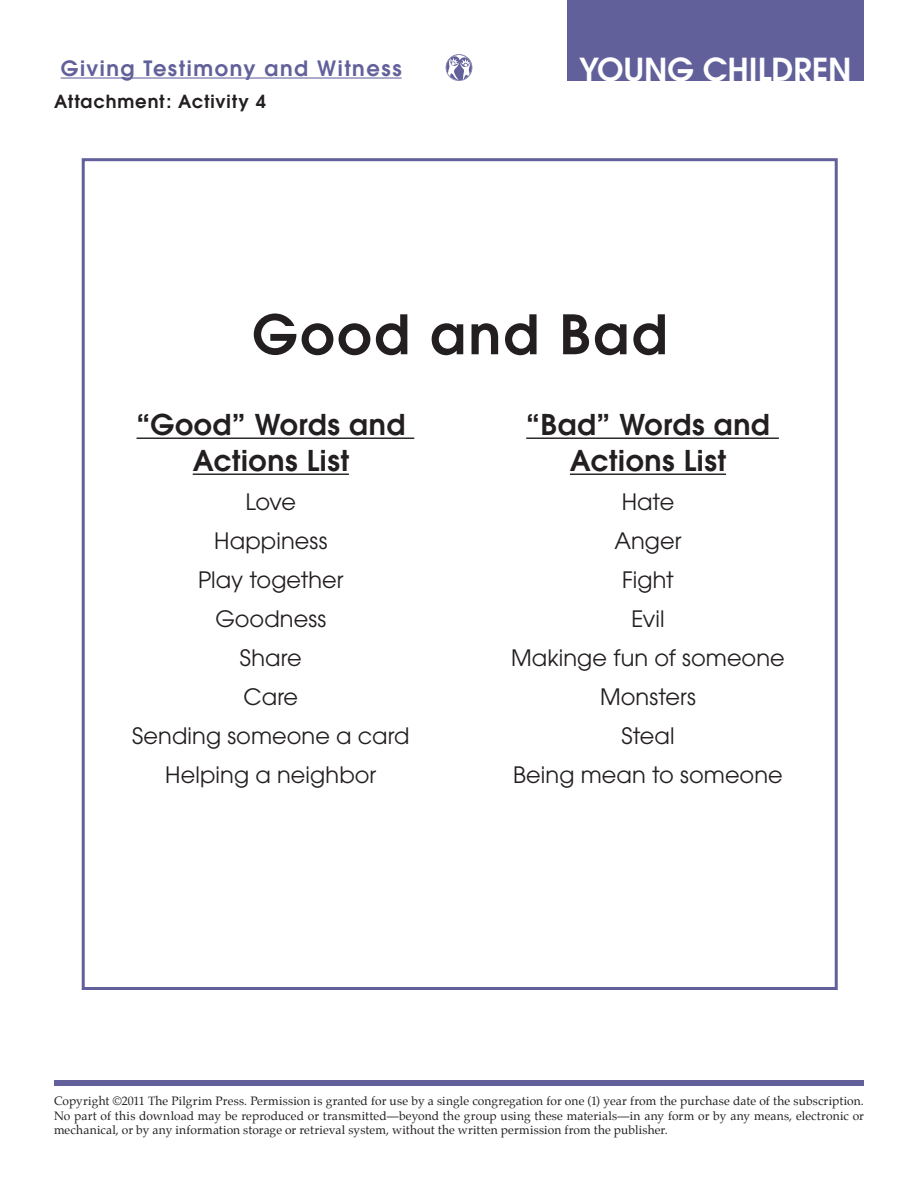
<style>
.page{position:relative;width:918px;height:1188px;background:#fff}
.page>*{position:absolute;margin:0;border:0;box-sizing:border-box;transform-origin:0 0}
.subhead{font:600 54px "Avant Garde";letter-spacing:.045em;color:#231f20}
.t1{font:600 31.5px "Avant Garde";color:#fff}
.subhead-2{font:600 28.5px "Avant Garde";letter-spacing:.02em;color:#231f20}
.t2{font:22.5px "Avant Garde";letter-spacing:.005em;color:#231f20}
.t3{font:600 21px "Avant Garde";letter-spacing:.075em;color:#62609a}
.attachment_header{font:600 18px "Avant Garde";letter-spacing:.045em;color:#231f20}
.t4{font:12px/14.4px "Palatino";letter-spacing:.01em;color:#231f20;text-align:justify}
</style>
<div class="page">
<hr style="left:61px;top:78px;width:341px;height:1px;background:#62609a">
<div style="left:54px;top:1080px;width:810px;height:6px;background:#62609a"></div>
<div style="left:567px;top:0;width:297px;height:81px;background:#62609a"></div>
<svg style="left:446px;top:54px;width:26px;height:27px"></svg>
<div style="left:82px;top:158px;width:756px;height:832px;border:3px solid #62609a"></div>
<hr style="left:137px;top:438px;width:277px;height:1px;background:#231f20">
<hr style="left:193px;top:474px;width:156px;height:1px;background:#231f20">
<hr style="left:526px;top:438px;width:253px;height:1px;background:#231f20">
<hr style="left:570px;top:474px;width:156px;height:1px;background:#231f20">
<h3 class="t3" style="left:61px;top:54px;width:342px">Giving Testimony and Witness</h3>
<p class="attachment_header" style="left:54px;top:90px;width:213px">Attachment: Activity 4</p>
<h2 class="t1" style="left:579px;top:49px;width:274px">YOUNG CHILDREN</h2>
<p class="subhead" style="left:252px;top:299px;width:416px">Good and Bad</p>
<p class="subhead-2" style="left:137px;top:406px;width:270px">“Good” Words and</p>
<p class="subhead-2" style="left:193px;top:442px;width:158px">Actions List</p>
<p class="t2" style="left:246px;top:489px;width:52px">Love</p>
<p class="t2" style="left:214px;top:528px;width:115px">Happiness</p>
<p class="t2" style="left:198px;top:567px;width:147px">Play together</p>
<p class="t2" style="left:215px;top:606px;width:112px">Goodness</p>
<p class="t2" style="left:240px;top:645px;width:63px">Share</p>
<p class="t2" style="left:244px;top:684px;width:56px">Care</p>
<p class="t2" style="left:132px;top:723px;width:279px">Sending someone a card</p>
<p class="t2" style="left:165px;top:762px;width:213px">Helping a neighbor</p>
<p class="subhead-2" style="left:526px;top:406px;width:245px">“Bad” Words and</p>
<p class="subhead-2" style="left:570px;top:442px;width:158px">Actions List</p>
<p class="t2" style="left:622px;top:489px;width:54px">Hate</p>
<p class="t2" style="left:614px;top:528px;width:69px">Anger</p>
<p class="t2" style="left:622px;top:567px;width:53px">Fight</p>
<p class="t2" style="left:631px;top:606px;width:35px">Evil</p>
<p class="t2" style="left:511px;top:645px;width:275px">Makinge fun of someone</p>
<p class="t2" style="left:600px;top:684px;width:97px">Monsters</p>
<p class="t2" style="left:621px;top:723px;width:55px">Steal</p>
<p class="t2" style="left:513px;top:762px;width:271px">Being mean to someone</p>
<p class="t4" style="left:54px;top:1094px;width:811px">Copyright ©2011 The Pilgrim Press. Permission is granted for use by a single congregation for one (1) year from the purchase date of the subscription.<br>No part of this download may be reproduced or transmitted—beyond the group using these materials—in any form or by any means, electronic or mechanical, or by any information storage or retrieval system, without the written permission from the publisher.</p>
</div>
